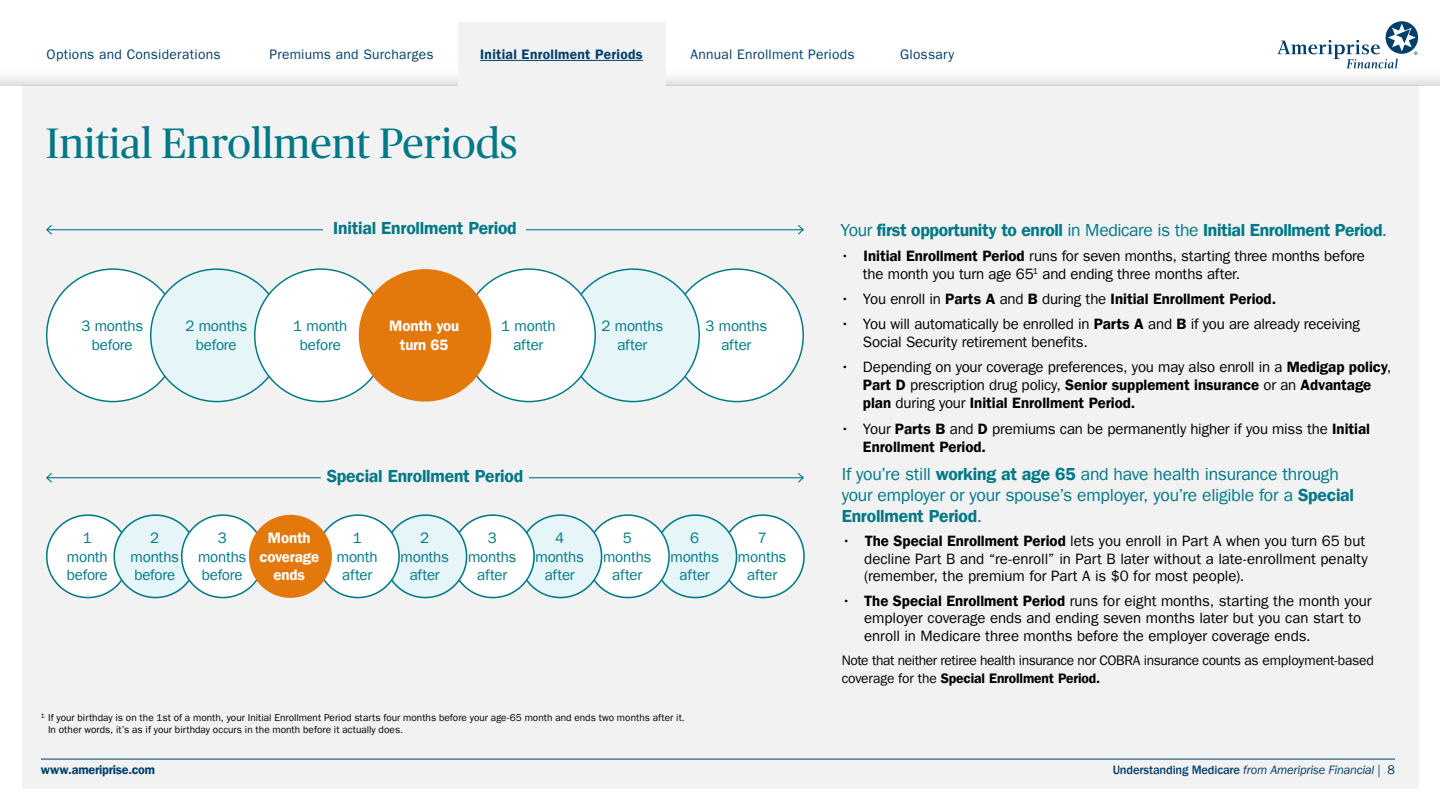
<style>
.page{position:relative;width:1440px;height:810px;background:#fff}
.page>*{position:absolute;margin:0;border:0;box-sizing:border-box;transform-origin:0 0}
.t1{font:42.5px "Publico Headline";color:#007886}
.t2{font:17.5px "ITC Frank Gofor Ameriprise Dm";letter-spacing:-.015em;color:#007886}
.t3{font:17.5px/21px "ITC Frank Gofor Ameriprise";letter-spacing:-.015em;color:#007886}
.t4{font:15.12px/18.1px "ITC Frank Gofor Ameriprise";letter-spacing:-.015em;color:#007886;text-align:center}
.t5{font:15.12px/18.1px "ITC Frank Gofor Ameriprise Dm";letter-spacing:-.01em;color:#fff;text-align:center}
.t6{font:15px/17.5px "ITC Frank Gofor Ameriprise";letter-spacing:-.01em;color:#000}
.t7{font:15px/18px "ITC Frank Gofor Ameriprise Dm";color:#000}
.t8{font:13.75px "ITC Frank Gofor Ameriprise";letter-spacing:-.025em;color:#000}
.t9{font:13.75px "ITC Frank Gofor Ameriprise";letter-spacing:.02em;color:#003f6b}
.t10{font:13.75px "ITC Frank Gofor Ameriprise Dm";letter-spacing:-.01em;color:#000}
.t11{font:13.75px "ITC Frank Gofor Ameriprise Dm";letter-spacing:.02em;color:#003f6b}
.t12{font:italic 12.5px "ITC Frank Gofor Ameriprise";letter-spacing:-.02em;color:#003f6b}
.t13{font:12.5px "ITC Frank Gofor Ameriprise Dm";letter-spacing:-.015em;color:#003f6b}
.t14{font:10px/12px "ITC Frank Gofor Ameriprise";letter-spacing:.005em;color:#000}
.s1{font-family:"ITC Frank Gofor Ameriprise"}
.s2{font-family:"ITC Frank Gofor Ameriprise Dm"}
.s3{font-weight:500;font-style:normal}
.s4{font-style:normal}
</style>
<div class="page">
<div style="left:22px;top:85px;width:1396px;height:703px;background:#f2f2f3"></div>
<svg style="left:0;top:22px;width:1440px;height:63px"></svg>
<svg style="left:1277px;top:21px;width:141px;height:47px"></svg>
<div style="left:671px;top:269px;width:132px;height:133px;background:#fff;border-radius:50%"></div>
<div style="left:567px;top:269px;width:132px;height:133px;background:#e6f5f8;border-radius:50%"></div>
<div style="left:47px;top:269px;width:132px;height:133px;background:#fff;border-radius:50%"></div>
<div style="left:151px;top:269px;width:132px;height:133px;background:#e6f5f8;border-radius:50%"></div>
<div style="left:255px;top:269px;width:132px;height:133px;background:#fff;border-radius:50%"></div>
<div style="left:463px;top:269px;width:132px;height:133px;background:#fff;border-radius:50%"></div>
<hr style="left:47px;top:229px;width:756px;height:1px;background:#007886">
<svg style="left:46px;top:225px;width:7px;height:10px"></svg>
<svg style="left:797px;top:225px;width:7px;height:10px"></svg>
<div style="left:359px;top:269px;width:132px;height:133px;background:#e3780d;border-radius:50%"></div>
<div style="left:324px;top:213px;width:202px;height:51px;background:#f2f2f3"></div>
<div style="left:722px;top:515px;width:82px;height:83px;background:#fff;border-radius:50%"></div>
<div style="left:721px;top:514px;width:84px;height:84px;border:2px solid #007886;border-radius:50%"></div>
<div style="left:654px;top:515px;width:83px;height:83px;background:#e6f5f8;border-radius:50%"></div>
<div style="left:653px;top:514px;width:84px;height:84px;border:2px solid #007886;border-radius:50%"></div>
<div style="left:587px;top:515px;width:82px;height:83px;background:#fff;border-radius:50%"></div>
<div style="left:586px;top:514px;width:84px;height:84px;border:2px solid #007886;border-radius:50%"></div>
<div style="left:519px;top:515px;width:83px;height:83px;background:#e6f5f8;border-radius:50%"></div>
<div style="left:518px;top:514px;width:84px;height:84px;border:2px solid #007886;border-radius:50%"></div>
<div style="left:452px;top:515px;width:82px;height:83px;background:#fff;border-radius:50%"></div>
<div style="left:451px;top:514px;width:84px;height:84px;border:2px solid #007886;border-radius:50%"></div>
<div style="left:384px;top:515px;width:83px;height:83px;background:#e6f5f8;border-radius:50%"></div>
<div style="left:383px;top:514px;width:84px;height:84px;border:2px solid #007886;border-radius:50%"></div>
<div style="left:47px;top:515px;width:82px;height:83px;background:#fff;border-radius:50%"></div>
<div style="left:46px;top:514px;width:84px;height:84px;border:2px solid #007886;border-radius:50%"></div>
<div style="left:114px;top:515px;width:83px;height:83px;background:#e6f5f8;border-radius:50%"></div>
<div style="left:113px;top:514px;width:84px;height:84px;border:2px solid #007886;border-radius:50%"></div>
<div style="left:182px;top:515px;width:82px;height:83px;background:#fff;border-radius:50%"></div>
<div style="left:181px;top:514px;width:84px;height:84px;border:2px solid #007886;border-radius:50%"></div>
<div style="left:317px;top:515px;width:82px;height:83px;background:#fff;border-radius:50%"></div>
<div style="left:316px;top:514px;width:84px;height:84px;border:2px solid #007886;border-radius:50%"></div>
<div style="left:249px;top:515px;width:83px;height:83px;background:#e3780d;border-radius:50%"></div>
<div style="left:458px;top:22px;width:207px;height:74px;background:#f2f2f3"></div>
<hr style="left:480px;top:60px;width:163px;height:1px;background:#003f6b">
<hr style="left:47px;top:477px;width:274px;height:1px;background:#007886">
<svg style="left:46px;top:473px;width:7px;height:10px"></svg>
<hr style="left:529px;top:477px;width:274px;height:1px;background:#007886">
<svg style="left:797px;top:473px;width:7px;height:10px"></svg>
<hr style="left:41px;top:759px;width:1354px;height:1px;background:#003f6b">
<p class="t9" style="left:47px;top:46px;width:175px">Options and Considerations</p>
<p class="t9" style="left:269px;top:46px;width:166px">Premiums and Surcharges</p>
<p class="t11" style="left:480px;top:46px;width:164px">Initial Enrollment Periods</p>
<p class="t9" style="left:690px;top:46px;width:166px">Annual Enrollment Periods</p>
<p class="t9" style="left:900px;top:46px;width:56px">Glossary</p>
<h1 class="t1" style="left:46px;top:114px;width:473px">Initial Enrollment Periods</h1>
<p class="t2" style="left:333px;top:218px;width:185px">Initial Enrollment Period</p>
<p class="t4" style="left:81px;top:317px;width:63px">3 months before</p>
<p class="t4" style="left:185px;top:317px;width:63px">2 months before</p>
<p class="t4" style="left:293px;top:317px;width:56px">1 month before</p>
<p class="t4" style="left:501px;top:317px;width:56px">1 month after</p>
<p class="t5" style="left:389px;top:317px;width:71px">Month you turn 65</p>
<p class="t4" style="left:602px;top:317px;width:63px">2 months after</p>
<p class="t4" style="left:706px;top:317px;width:63px">3 months after</p>
<p class="t2" style="left:327px;top:466px;width:198px">Special Enrollment Period</p>
<p class="t4" style="left:67px;top:529px;width:42px">1 month before</p>
<p class="t4" style="left:131px;top:529px;width:50px">2 months before</p>
<p class="t4" style="left:198px;top:529px;width:50px">3 months before</p>
<p class="t4" style="left:337px;top:529px;width:42px">1 month after</p>
<p class="t5" style="left:260px;top:529px;width:61px">Month coverage ends</p>
<p class="t4" style="left:401px;top:529px;width:50px">2 months after</p>
<p class="t4" style="left:468px;top:529px;width:50px">3 months after</p>
<p class="t4" style="left:536px;top:529px;width:50px">4 months after</p>
<p class="t4" style="left:603px;top:529px;width:50px">5 months after</p>
<p class="t4" style="left:670px;top:529px;width:50px">6 months after</p>
<p class="t4" style="left:738px;top:529px;width:50px">7 months after</p>
<p class="t14" style="left:48px;top:712px;width:638px;text-indent:-7px"><sup>1</sup> If your birthday is on the 1st of a month, your Initial Enrollment Period starts four months before your age-65 month and ends two months after it.<br>In other words, it’s as if your birthday occurs in the month before it actually does.</p>
<p class="t2" style="left:840px;top:220px;width:548px"><span class="s1">Your</span> first opportunity to enroll <span class="s1">in Medicare is the</span> Initial Enrollment Period<span class="s1">.</span></p>
<p class="t6" style="left:863px;top:247px;width:504px;line-height:18px;text-indent:-22px">• <span class="s2">Initial Enrollment Period</span> runs for seven months, starting three months before the month you turn age 65<sup>1</sup> and ending three months after.</p>
<p class="t7" style="left:840px;top:290px;width:437px"><span class="s1">• You enroll in</span> Parts A <span class="s1">and</span> B <span class="s1">during the</span> Initial Enrollment Period.</p>
<p class="t6" style="left:863px;top:315px;width:499px;line-height:18px;text-indent:-23px">• You will automatically be enrolled in <span class="s2">Parts A</span> and <span class="s2">B</span> if you are already receiving<br>Social Security retirement benefits.</p>
<p class="t6" style="left:840px;top:359px;width:552px">• Depending on your coverage preferences, you may also enroll in a <span class="s2">Medigap policy</span>,</p>
<p class="t7" style="left:863px;top:376px;width:510px">Part D <span class="s1">prescription drug policy,</span> Senior supplement insurance <span class="s1">or an</span> Advantage plan <span class="s1">during your</span> Initial Enrollment Period.</p>
<p class="t6" style="left:840px;top:420px;width:531px">• Your <span class="s2">Parts B</span> and <span class="s2">D</span> premiums can be permanently higher if you miss the <span class="s2">Initial</span></p>
<p class="t7" style="left:863px;top:437px;width:125px">Enrollment Period.</p>
<p class="t3" style="left:842px;top:463px;width:514px">If you’re still <span class="s2">working at age 65</span> and have health insurance through your employer or your spouse’s employer, you’re eligible for a <span class="s2">Special</span></p>
<p class="t2" style="left:842px;top:505px;width:142px">Enrollment Period<span class="s1">.</span></p>
<p class="t6" style="left:864px;top:533px;width:505px;text-indent:-22px">• <span class="s2">The Special Enrollment Period</span> lets you enroll in Part A when you turn 65 but decline Part B and “re-enroll” in Part B later without a late-enrollment penalty (remember, the premium for Part A is $0 for most people).</p>
<p class="t6" style="left:864px;top:592px;width:509px;text-indent:-22px">• <span class="s2">The Special Enrollment Period</span> runs for eight months, starting the month your employer coverage ends and ending seven months later but you can start to enroll in Medicare three months before the employer coverage ends.</p>
<p class="t8" style="left:842px;top:653px;width:534px">Note that neither retiree health insurance nor COBRA insurance counts as employment-based</p>
<p class="t10" style="left:842px;top:670px;width:260px"><span class="s1">coverage for the</span> Special Enrollment Period.</p>
<p class="t13" style="left:41px;top:762px;width:116px">www.ameriprise.com</p>
<p class="t12" style="left:1113px;top:762px;width:284px"><span class="s3">Understanding Medicare</span> from Ameriprise Financial <span class="s4">| 8</span></p>
</div>
